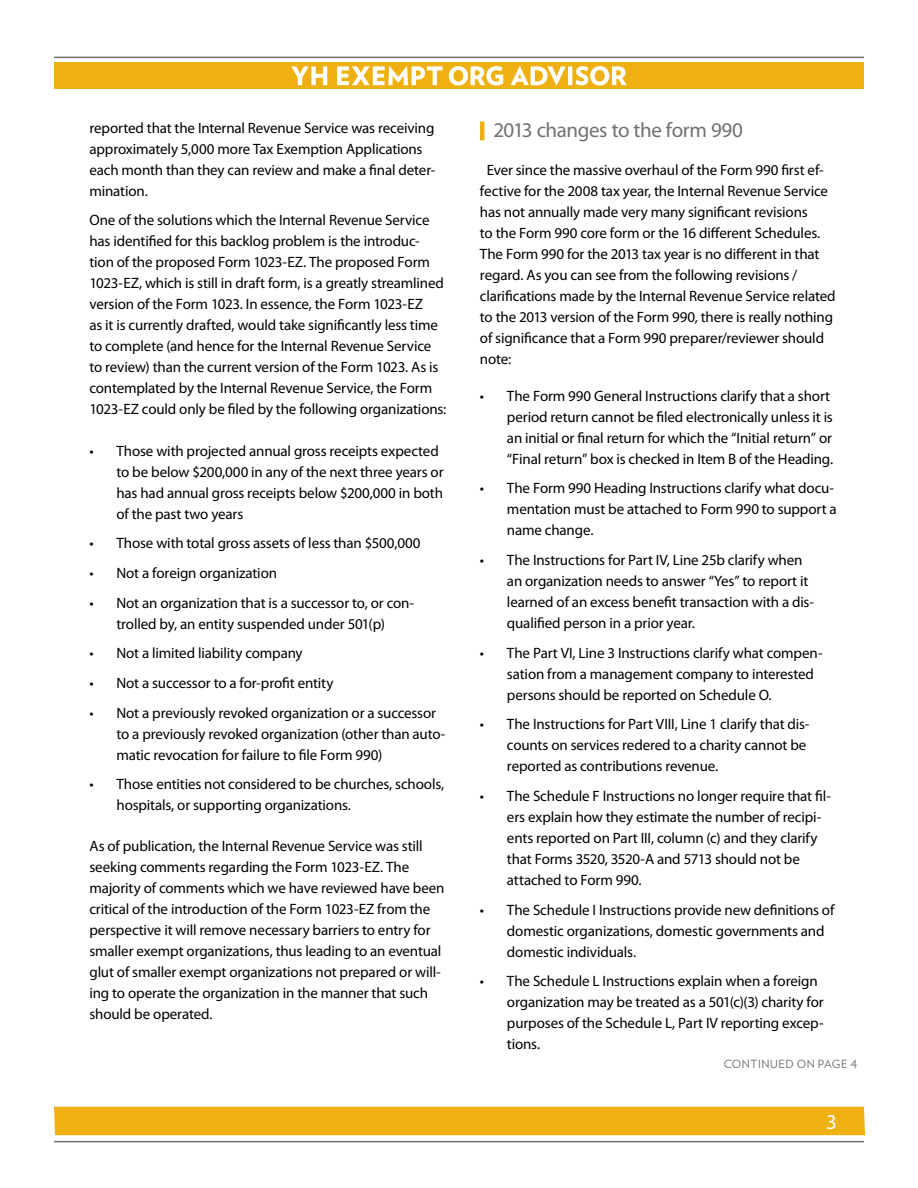
<style>
.page{position:relative;width:918px;height:1188px;background:#fff}
.page>*{position:absolute;margin:0;border:0;box-sizing:border-box;transform-origin:0 0}
.t1{font:21px "Myriad Pro";letter-spacing:-.02em;color:#717073}
.t2{font:21px "Myriad Pro";color:#fff}
.t3{font:15px/21px "Myriad Pro";letter-spacing:-.01em;color:#000}
.t4{font:11.25px "Verlag";letter-spacing:.05em;color:#717073}
</style>
<div class="page">
<div style="left:54px;top:62px;width:810px;height:27px;background:#eeb111"></div>
<svg style="left:291px;top:66px;width:336px;height:19px"></svg>
<hr style="left:54px;top:57px;width:810px;height:1px;background:#717073">
<div style="left:54px;top:1107px;width:811px;height:28px;background:#eeb111"></div>
<hr style="left:54px;top:1141px;width:810px;height:1px;background:#717073">
<hr style="left:480px;top:122px;width:4px;height:18px;background:#eeb111">
<p class="t3" style="left:89px;top:117px;width:347px">reported that the Internal Revenue Service was receiving approximately 5,000 more Tax Exemption Applications each month than they can review and make a final deter&shy;mination.</p>
<p class="t3" style="left:89px;top:210px;width:358px">One of the solutions which the Internal Revenue Service has identified for this backlog problem is the introduc&shy;tion of the proposed Form 1023-EZ. The proposed Form 1023-EZ, which is still in draft form, is a greatly streamlined version of the Form 1023. In essence, the Form 1023-EZ<br>as it is currently drafted, would take significantly less time to complete (and hence for the Internal Revenue Service to review) than the current version of the Form 1023. As is contemplated by the Internal Revenue Service, the Form 1023-EZ could only be filed by the following organizations:</p>
<p class="t3" style="left:116px;top:440px;width:329px;text-indent:-27px">• Those with projected annual gross receipts expected to be below $200,000 in any of the next three years or has had annual gross receipts below $200,000 in both of the past two years</p>
<p class="t3" style="left:89px;top:533px;width:333px">• Those with total gross assets of less than $500,000</p>
<p class="t3" style="left:89px;top:562px;width:189px">• Not a foreign organization</p>
<p class="t3" style="left:89px;top:592px;width:326px;text-align:center">• Not an organization that is a successor to, or con&shy;trolled by, an entity suspended under 501(p)</p>
<p class="t3" style="left:89px;top:642px;width:215px">• Not a limited liability company</p>
<p class="t3" style="left:89px;top:672px;width:246px">• Not a successor to a for-profit entity</p>
<p class="t3" style="left:116px;top:702px;width:331px;text-indent:-27px">• Not a previously revoked organization or a successor to a previously revoked organization (other than auto&shy;matic revocation for failure to file Form 990)</p>
<p class="t3" style="left:116px;top:773px;width:329px;text-indent:-27px">• Those entities not considered to be churches, schools, hospitals, or supporting organizations.</p>
<p class="t3" style="left:89px;top:836px;width:357px">As of publication, the Internal Revenue Service was still seeking comments regarding the Form 1023-EZ. The majority of comments which we have reviewed have been critical of the introduction of the Form 1023-EZ from the perspective it will remove necessary barriers to entry for smaller exempt organizations, thus leading to an eventual glut of smaller exempt organizations not prepared or will&shy;ing to operate the organization in the manner that such should be operated.</p>
<h1 class="t1" style="left:493px;top:117px;width:251px">2013 changes to the form 990</h1>
<p class="t3" style="left:480px;top:159px;width:357px;text-indent:7px">Ever since the massive overhaul of the Form 990 first ef&shy;fective for the 2008 tax year, the Internal Revenue Service has not annually made very many significant revisions<br>to the Form 990 core form or the 16 different Schedules.<br>The Form 990 for the 2013 tax year is no different in that regard. As you can see from the following revisions / clarifications made by the Internal Revenue Service related to the 2013 version of the Form 990, there is really nothing of significance that a Form 990 preparer/reviewer should note:</p>
<p class="t3" style="left:507px;top:385px;width:328px;text-indent:-27px">• The Form 990 General Instructions clarify that a short period return cannot be filed electronically unless it is an initial or final return for which the “Initial return” or “Final return” box is checked in Item B of the Heading.</p>
<p class="t3" style="left:507px;top:478px;width:331px;text-indent:-27px">• The Form 990 Heading Instructions clarify what docu&shy;mentation must be attached to Form 990 to support a name change.</p>
<p class="t3" style="left:507px;top:549px;width:309px;text-indent:-27px">• The Instructions for Part IV, Line 25b clarify when an organization needs to answer “Yes” to report it learned of an excess benefit transaction with a dis&shy;qualified person in a prior year.</p>
<p class="t3" style="left:507px;top:642px;width:317px;text-indent:-27px">• The Part VI, Line 3 Instructions clarify what compen&shy;sation from a management company to interested persons should be reported on Schedule O.</p>
<p class="t3" style="left:507px;top:714px;width:304px;text-indent:-27px">• The Instructions for Part VIII, Line 1 clarify that dis&shy;counts on services redered to a charity cannot be reported as contributions revenue.</p>
<p class="t3" style="left:507px;top:785px;width:326px;text-indent:-27px">• The Schedule F Instructions no longer require that fil&shy;ers explain how they estimate the number of recipi&shy;ents reported on Part III, column (c) and they clarify that Forms 3520, 3520-A and 5713 should not be attached to Form 990.</p>
<p class="t3" style="left:507px;top:899px;width:329px;text-indent:-27px">• The Schedule I Instructions provide new definitions of domestic organizations, domestic governments and domestic individuals.</p>
<p class="t3" style="left:507px;top:970px;width:318px;text-indent:-27px">• The Schedule L Instructions explain when a foreign organization may be treated as a 501(c)(3) charity for purposes of the Schedule L, Part IV reporting excep&shy;tions.</p>
<p class="t4" style="left:724px;top:1056px;width:135px">CONTINUED ON PAGE 4</p>
<h1 class="t2" style="left:826px;top:1109px;width:12px">3</h1>
</div>
